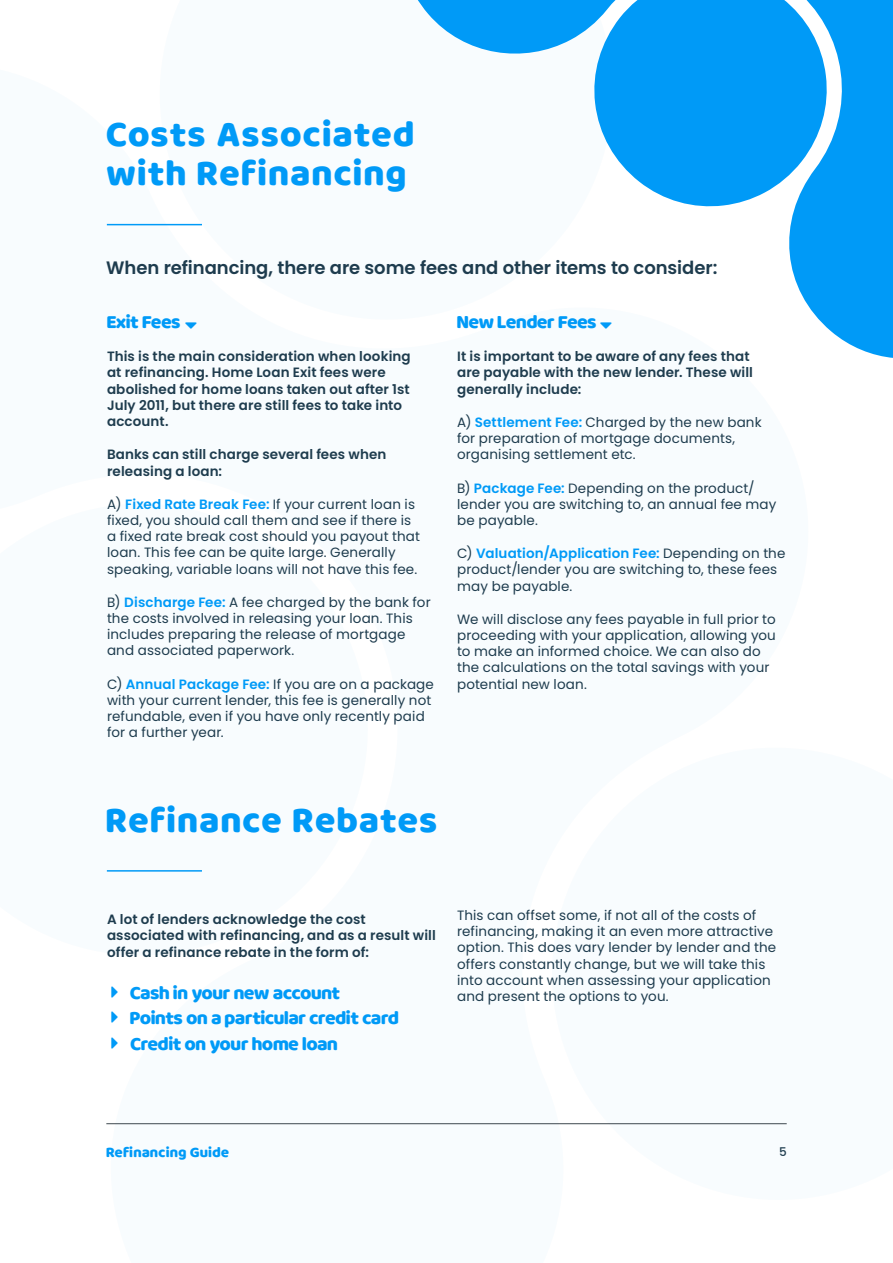
<style>
.page{position:relative;width:893px;height:1263px;background:#fff}
.page>*{position:absolute;margin:0;border:0;box-sizing:border-box;transform-origin:0 0}
.t1{font:37.5px/39px "Quentin Pro";letter-spacing:.06em;color:#009af7}
.t2{font:19.5px/25.3px "Quentin Pro";letter-spacing:.01em;color:#009af7}
.t3{font:600 18px "Poppins";letter-spacing:-.005em;color:#1e3c4e}
.t4{font:15px "Quentin Pro";letter-spacing:.05em;color:#009af7}
.t5{font:13.5px/16.2px "Poppins";letter-spacing:.01em;color:#1e3c4e}
.t6{font:600 13.5px/16.2px "Poppins";letter-spacing:.01em;color:#1e3c4e}
.t7{font:500 12px "Poppins";color:#1e3c4e}
.s1{font-weight:600;color:#009af7}
</style>
<div class="page">
<hr style="left:107px;top:224px;width:95px;height:1px;background:#009af7">
<hr style="left:107px;top:870px;width:95px;height:2px;background:#009af7">
<svg style="left:417px;top:0;width:476px;height:358px"></svg>
<svg style="left:592px;top:0;width:238px;height:209px;fill:#009af7"></svg>
<hr style="left:106px;top:1123px;width:681px;height:1px;background:#3e484f">
<svg style="left:600px;top:322px;width:11px;height:7px"></svg>
<h1 class="t1" style="left:106px;top:116px;width:308px">Costs Associated with Refinancing</h1>
<h3 class="t3" style="left:106px;top:257px;width:613px">When refinancing, there are some fees and other items to consider:</h3>
<h2 class="t2" style="left:107px;top:310px;width:75px">Exit Fees</h2>
<p class="t6" style="left:107px;top:349px;width:305px">This is the main consideration when looking at refinancing. Home Loan Exit fees were abolished for home loans taken out after 1st July 2011, but there are still fees to take into account.</p>
<p class="t6" style="left:107px;top:447px;width:281px">Banks can still charge several fees when releasing a loan:</p>
<p class="t5" style="left:107px;top:496px;width:315px">A) <span class="s1">Fixed Rate Break Fee:</span> If your current loan is fixed, you should call them and see if there is a fixed rate break cost should you payout that loan. This fee can be quite large. Generally speaking, variable loans will not have this fee.</p>
<p class="t5" style="left:107px;top:594px;width:325px">B) <span class="s1">Discharge Fee:</span> A fee charged by the bank for the costs involved in releasing your loan. This includes preparing the release of mortgage and associated paperwork.</p>
<p class="t5" style="left:107px;top:676px;width:328px">C) <span class="s1">Annual Package Fee:</span> If you are on a package with your current lender, this fee is generally not refundable, even if you have only recently paid for a further year.</p>
<h2 class="t2" style="left:457px;top:310px;width:141px">New Lender Fees</h2>
<p class="t6" style="left:457px;top:349px;width:297px">It is important to be aware of any fees that are payable with the new lender. These will generally include:</p>
<p class="t5" style="left:457px;top:414px;width:306px">A) <span class="s1">Settlement Fee:</span> Charged by the new bank for preparation of mortgage documents, organising settlement etc.</p>
<p class="t5" style="left:457px;top:480px;width:321px">B) <span class="s1">Package Fee:</span> Depending on the product/ lender you are switching to, an annual fee may be payable.</p>
<p class="t5" style="left:457px;top:545px;width:330px">C) <span class="s1">Valuation/Application Fee:</span> Depending on the product/lender you are switching to, these fees may be payable.</p>
<p class="t5" style="left:457px;top:611px;width:320px">We will disclose any fees payable in full prior to proceeding with your application, allowing you to make an informed choice. We can also do the calculations on the total savings with your potential new loan.</p>
<h1 class="t1" style="left:106px;top:802px;width:332px">Refinance Rebates</h1>
<p class="t6" style="left:107px;top:911px;width:330px">A lot of lenders acknowledge the cost associated with refinancing, and as a result will offer a refinance rebate in the form of:</p>
<h2 class="t2" style="left:126px;top:981px;width:274px">Cash in your new account<br>Points on a particular credit card ฀Credit on your home loan</h2>
<p class="t5" style="left:457px;top:907px;width:321px">This can offset some, if not all of the costs of refinancing, making it an even more attractive option. This does vary lender by lender and the offers constantly change, but we will take this into account when assessing your application and present the options to you.</p>
<p class="t4" style="left:106px;top:1146px;width:124px">Refinancing Guide</p>
<p class="t7" style="left:779px;top:1144px;width:9px">5</p>
</div>
